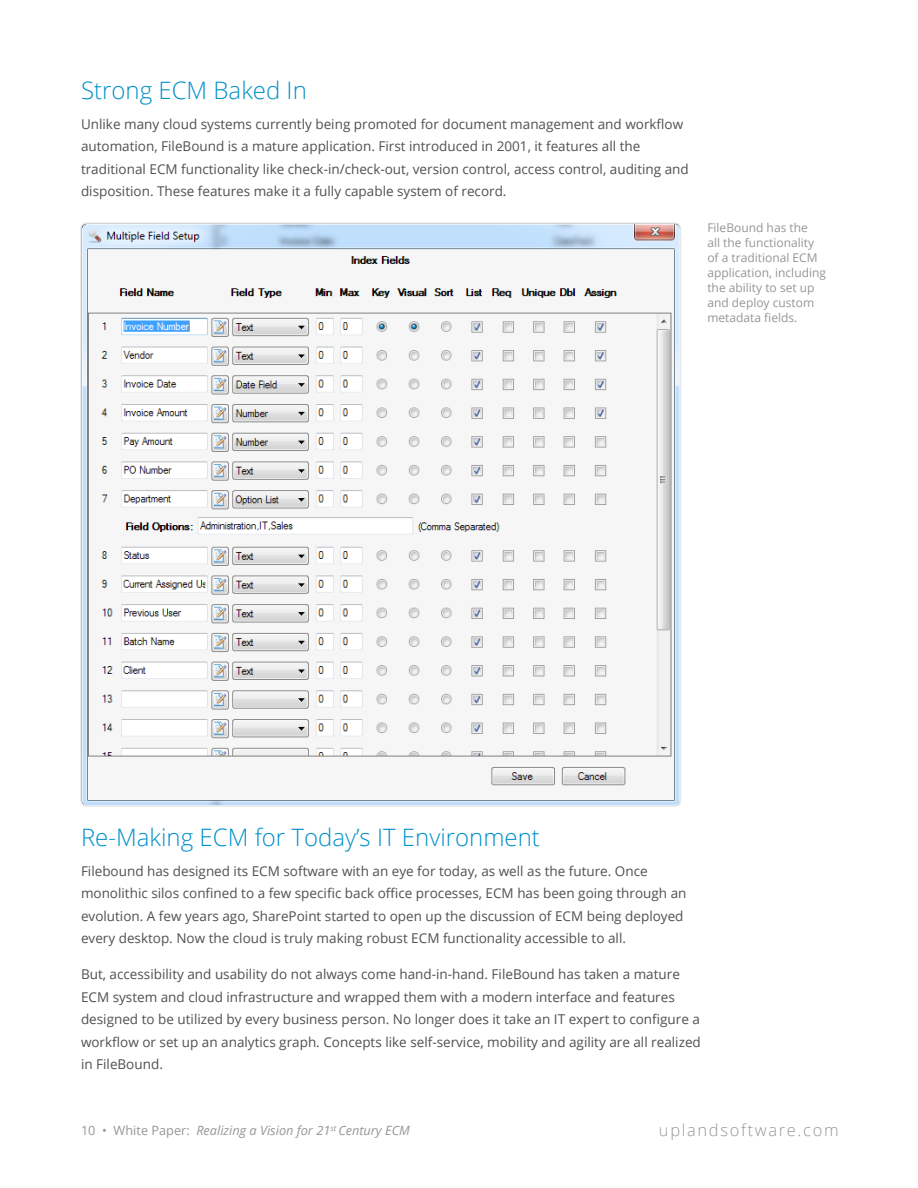
<style>
.page{position:relative;width:918px;height:1188px;background:#fff}
.page>*{position:absolute;margin:0;border:0;box-sizing:border-box;transform-origin:0 0}
.t1{font:300 24px "Open Sans";color:#0090ca}
.t2{font:300 16.5px "Open Sans";letter-spacing:.1em;color:#969696}
.t3{font:13.5px/22.5px "Open Sans";color:#505050}
.t4{font:italic 12.75px "Open Sans";color:#969696}
.t5{font:12px/15px "Open Sans";color:#969696}
.s1{font-style:normal}
</style>
<div class="page">
<img style="left:83px;top:225px;width:595px;height:579px">
<div style="left:80px;top:222px;width:601px;height:585px;border:2px solid #e6e7e8;border-radius:5px"></div>
<h1 class="t1" style="left:81px;top:74px;width:227px">Strong ECM Baked In</h1>
<p class="t3" style="left:81px;top:112px;width:609px">Unlike many cloud systems currently being promoted for document management and workflow automation, FileBound is a mature application. First introduced in 2001, it features all the traditional ECM functionality like check-in/check-out, version control, access control, auditing and disposition. These features make it a fully capable system of record.</p>
<p class="t5" style="left:707px;top:219px;width:120px">FileBound has the<br>all the functionality of a traditional ECM application, including the ability to set up and deploy custom metadata fields.</p>
<h1 class="t1" style="left:81px;top:821px;width:460px">Re-Making ECM for Today’s IT Environment</h1>
<p class="t3" style="left:81px;top:859px;width:607px">Filebound has designed its ECM software with an eye for today, as well as the future. Once monolithic silos confined to a few specific back office processes, ECM has been going through an evolution. A few years ago, SharePoint started to open up the discussion of ECM being deployed every desktop. Now the cloud is truly making robust ECM functionality accessible to all.</p>
<p class="t3" style="left:81px;top:963px;width:621px">But, accessibility and usability do not always come hand-in-hand. FileBound has taken a mature ECM system and cloud infrastructure and wrapped them with a modern interface and features designed to be utilized by every business person. No longer does it take an IT expert to configure a workflow or set up an analytics graph. Concepts like self-service, mobility and agility are all realized in FileBound.</p>
<p class="t4" style="left:81px;top:1122px;width:330px"><span class="s1">10 • White Paper:</span> Realizing a Vision for 21<sup>st</sup> Century ECM</p>
<p class="t2" style="left:659px;top:1119px;width:181px">uplandsoftware.com</p>
</div>
